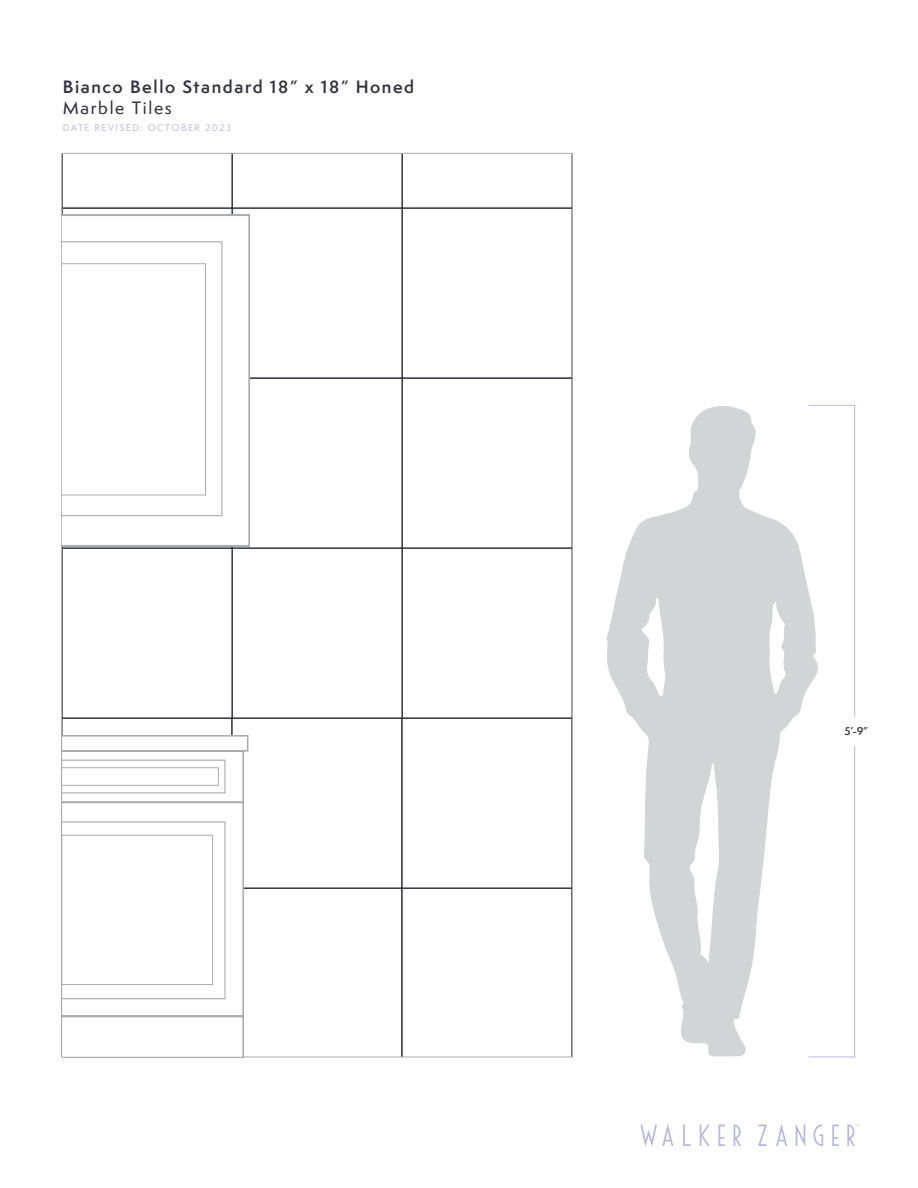
<style>
.page{position:relative;width:918px;height:1188px;background:#fff}
.page>*{position:absolute;margin:0;border:0;box-sizing:border-box;transform-origin:0 0}
.t1{font:600 16.5px "Semplicita Pro";letter-spacing:.1em;color:#313140}
.t2{font:500 16.5px "Semplicita Pro";letter-spacing:.1em;color:#313140}
.t3{font:600 10.5px "Semplicita Pro";color:#373535}
.t4{font:500 9px "Semplicita Pro";letter-spacing:.15em;color:#bfbfe0}
</style>
<div class="page">
<div style="left:402px;top:548px;width:170px;height:170px;border:1px solid #313140"></div>
<div style="left:402px;top:208px;width:170px;height:170px;border:1px solid #313140"></div>
<div style="left:402px;top:718px;width:170px;height:170px;border:1px solid #313140"></div>
<div style="left:402px;top:378px;width:170px;height:170px;border:1px solid #313140"></div>
<div style="left:232px;top:548px;width:170px;height:170px;border:1px solid #313140"></div>
<div style="left:232px;top:208px;width:170px;height:170px;border:1px solid #313140"></div>
<div style="left:232px;top:378px;width:170px;height:170px;border:1px solid #313140"></div>
<svg style="left:63px;top:155px;width:508px;height:53px"></svg>
<svg style="left:62px;top:734px;width:187px;height:87px"></svg>
<svg style="left:62px;top:821px;width:510px;height:236px"></svg>
<svg style="left:62px;top:760px;width:164px;height:33px"></svg>
<svg style="left:62px;top:215px;width:188px;height:331px"></svg>
<svg style="left:62px;top:241px;width:160px;height:275px"></svg>
<svg style="left:606px;top:406px;width:212px;height:651px;fill:#d2d4d5"></svg>
<svg style="left:689px;top:762px;width:30px;height:201px"></svg>
<svg style="left:641px;top:598px;width:25px;height:98px"></svg>
<svg style="left:769px;top:601px;width:17px;height:93px"></svg>
<div style="left:808px;top:405px;width:47px;height:652px;border:1px solid #b7b9da"></div>
<div style="left:834px;top:717px;width:42px;height:28px;background:#fff"></div>
<svg style="left:734px;top:1125px;width:7px;height:21px"></svg>
<svg style="left:700px;top:1125px;width:10px;height:21px"></svg>
<svg style="left:640px;top:1124px;width:33px;height:22px"></svg>
<svg style="left:683px;top:1125px;width:8px;height:21px"></svg>
<svg style="left:719px;top:1125px;width:6px;height:21px"></svg>
<svg style="left:776px;top:1124px;width:11px;height:22px"></svg>
<svg style="left:796px;top:1124px;width:9px;height:22px"></svg>
<svg style="left:814px;top:1125px;width:9px;height:21px"></svg>
<svg style="left:758px;top:1125px;width:9px;height:21px"></svg>
<svg style="left:832px;top:1125px;width:7px;height:21px"></svg>
<svg style="left:847px;top:1125px;width:13px;height:21px"></svg>
<p class="t1" style="left:63px;top:74px;width:353px">Bianco Bello Standard 18” x 18” Honed</p>
<p class="t2" style="left:63px;top:96px;width:110px">Marble Tiles</p>
<p class="t4" style="left:63px;top:122px;width:170px">DATE REVISED: OCTOBER 2023</p>
<p class="t3" style="left:845px;top:724px;width:25px">5’-9”</p>
</div>
